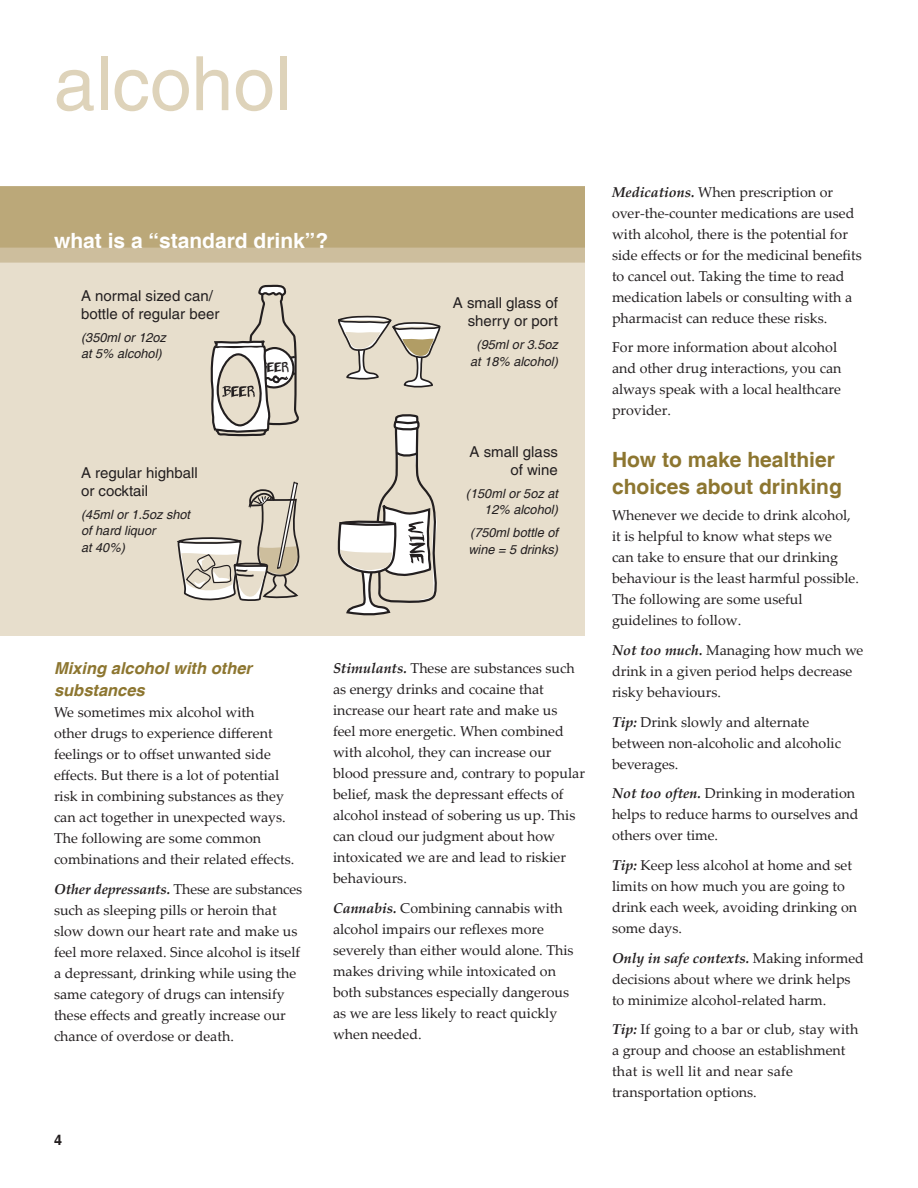
<style>
.page{position:relative;width:918px;height:1188px;background:#fff}
.page>*{position:absolute;margin:0;border:0;box-sizing:border-box;transform-origin:0 0}
.t1{font:75px "Helvetica";color:#ded3ba}
.t2{font:700 21px/27px "Helvetica";color:#8d7630}
.t3{font:700 21px "Helvetica";color:#fff}
.t4{font:italic 700 16.5px/21.8px "Helvetica";color:#8d7630}
.t5{font:15px/18px "Helvetica";color:#231f20}
.t6{font:14.7px "Belligerent Madness";color:#231f20}
.t7{font:14.25px/21px "Palatino Linotype";color:#231f20}
.t8{font:700 14.25px "Helvetica";color:#231f20}
.t9{font:italic 12.75px/16.5px "Helvetica";color:#231f20}
.s1{font-weight:700;font-style:italic}
</style>
<div class="page">
<div style="left:0;top:189px;width:585px;height:446px;background:#e7decc"></div>
<div style="left:0;top:186px;width:585px;height:75px;background:#bba879"></div>
<div style="left:0;top:248px;width:585px;height:15px;background:#cdbe9d"></div>
<svg style="left:177px;top:482px;width:123px;height:119px"></svg>
<svg style="left:337px;top:414px;width:100px;height:201px"></svg>
<svg style="left:338px;top:315px;width:103px;height:72px"></svg>
<svg style="left:210px;top:284px;width:89px;height:153px"></svg>
<hr style="left:917px;top:975px;width:1px;height:213px;background:#e7decc">
<h1 class="t1" style="left:54px;top:40px;width:239px">alcohol</h1>
<h2 class="t3" style="left:54px;top:227px;width:276px">what is a “standard drink”?</h2>
<p class="t5" style="left:81px;top:286px;width:140px">A normal sized can/ bottle of regular beer</p>
<p class="t9" style="left:81px;top:329px;width:87px">(350ml or 12oz at 5% alcohol)</p>
<p class="t5" style="left:81px;top:463px;width:118px">A regular highball or cocktail</p>
<p class="t9" style="left:81px;top:506px;width:111px">(45ml or 1.5oz shot of hard liquor<br>at 40%)</p>
<p class="t6" style="left:259px;top:360px;width:31px">BEER</p>
<p class="t5" style="left:453px;top:294px;width:107px;text-align:right">A small glass of sherry or port</p>
<p class="t9" style="left:470px;top:337px;width:89px;text-align:center">(95ml or 3.5oz at 18% alcohol)</p>
<p class="t5" style="left:470px;top:442px;width:90px;text-align:right">A small glass of wine</p>
<p class="t9" style="left:466px;top:485px;width:94px;text-align:right">(150ml or 5oz at<br>12% alcohol)</p>
<p class="t9" style="left:468px;top:525px;width:91px">(750ml bottle of wine = 5 drinks)</p>
<p class="t4" style="left:54px;top:658px;width:200px">Mixing alcohol with other substances</p>
<p class="t7" style="left:54px;top:701px;width:242px">We sometimes mix alcohol with<br>other drugs to experience different feelings or to offset unwanted side effects. But there is a lot of potential risk in combining substances as they can act together in unexpected ways.<br>The following are some common combinations and their related effects.</p>
<p class="t7" style="left:54px;top:878px;width:250px"><span class="s1">Other depressants.</span> These are substances such as sleeping pills or heroin that slow down our heart rate and make us feel more relaxed. Since alcohol is itself a depressant, drinking while using the same category of drugs can intensify these effects and greatly increase our chance of overdose or death.</p>
<p class="t7" style="left:333px;top:657px;width:253px"><span class="s1">Stimulants.</span> These are substances such as energy drinks and cocaine that increase our heart rate and make us<br>feel more energetic. When combined with alcohol, they can increase our blood pressure and, contrary to popular belief, mask the depressant effects of alcohol instead of sobering us up. This can cloud our judgment about how intoxicated we are and lead to riskier behaviours.</p>
<p class="t7" style="left:333px;top:897px;width:242px"><span class="s1">Cannabis.</span> Combining cannabis with alcohol impairs our reflexes more severely than either would alone. This makes driving while intoxicated on both substances especially dangerous as we are less likely to react quickly when needed.</p>
<p class="t8" style="left:54px;top:1131px;width:9px">4</p>
<p class="t7" style="left:612px;top:181px;width:251px"><span class="s1">Medications.</span> When prescription or over-the-counter medications are used with alcohol, there is the potential for side effects or for the medicinal benefits to cancel out. Taking the time to read medication labels or consulting with a pharmacist can reduce these risks.</p>
<p class="t7" style="left:612px;top:336px;width:231px">For more information about alcohol and other drug interactions, you can always speak with a local healthcare provider.</p>
<h2 class="t2" style="left:612px;top:447px;width:231px">How to make healthier choices about drinking</h2>
<p class="t7" style="left:612px;top:505px;width:248px">Whenever we decide to drink alcohol, it is helpful to know what steps we<br>can take to ensure that our drinking behaviour is the least harmful possible.<br>The following are some useful guidelines to follow.</p>
<p class="t7" style="left:612px;top:639px;width:253px"><span class="s1">Not too much.</span> Managing how much we drink in a given period helps decrease risky behaviours.</p>
<p class="t7" style="left:612px;top:711px;width:231px"><span class="s1">Tip:</span> Drink slowly and alternate between non-alcoholic and alcoholic beverages.</p>
<p class="t7" style="left:612px;top:782px;width:248px"><span class="s1">Not too often.</span> Drinking in moderation helps to reduce harms to ourselves and others over time.</p>
<p class="t7" style="left:612px;top:854px;width:247px"><span class="s1">Tip:</span> Keep less alcohol at home and set limits on how much you are going to drink each week, avoiding drinking on some days.</p>
<p class="t7" style="left:612px;top:947px;width:254px"><span class="s1">Only in safe contexts.</span> Making informed decisions about where we drink helps to minimize alcohol-related harm.</p>
<p class="t7" style="left:612px;top:1018px;width:248px"><span class="s1">Tip:</span> If going to a bar or club, stay with a group and choose an establishment that is well lit and near safe transportation options.</p>
</div>
